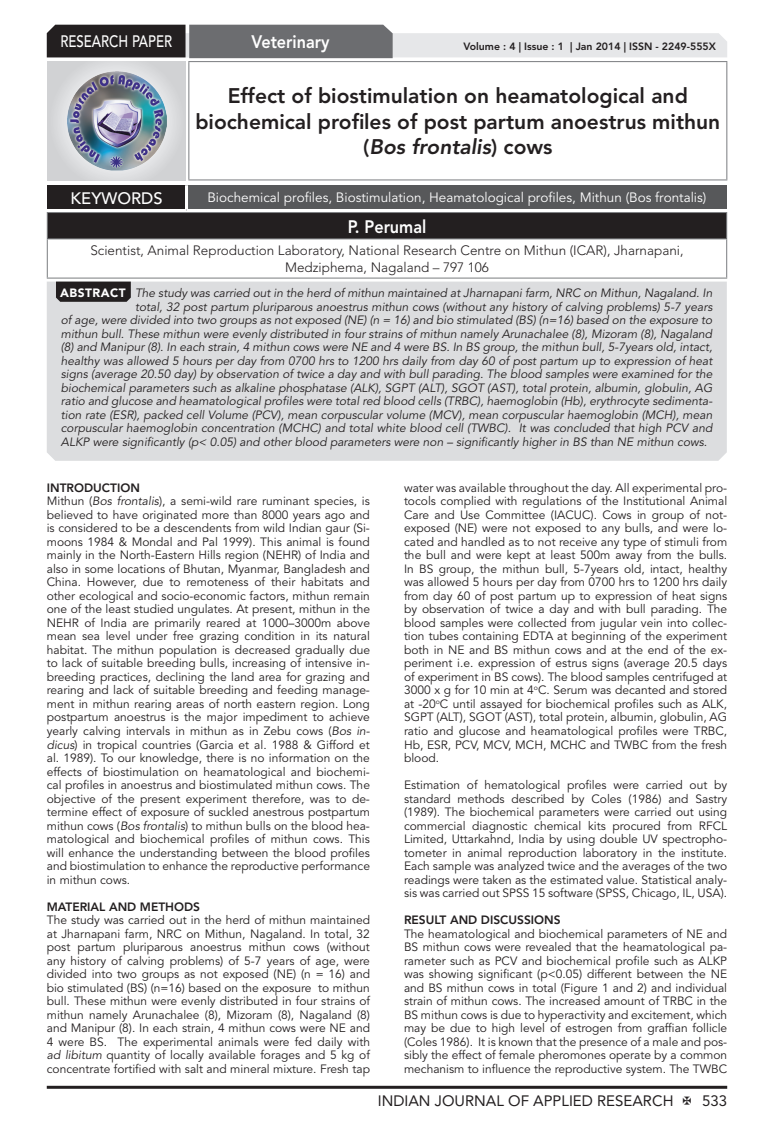
<style>
.page{position:relative;width:774px;height:1136px;background:#fff}
.page>*{position:absolute;margin:0;border:0;box-sizing:border-box;transform-origin:0 0}
.Articles_Head{font:800 21px/25.2px "Avenir LT Std";color:#231f20;text-align:center}
.Subject_Name{font:800 18px "Avenir LT Std";color:#fff;scale:.9 1}
.Author_Name{font:800 18px "Avenir LT Std";color:#fff;scale:.9 1}
.Address{font:500 16.5px "Avenir LT Std";color:#fff;scale:.8 1}
.Address-2{font:500 16.5px "Avenir LT Std";color:#fff}
.t1{font:15px "Avenir LT Std";color:#231f20}
.Address-3{font:300 13.5px/16.2px "Avenir LT Std";color:#231f20;text-align:center}
.Address-4{font:13.5px "Avenir LT Std";color:#fff}
.Body_Text{font:12px/13.5px "Avenir LT Std";color:#231f20;text-align:justify}
.Body_Text-2{font:italic 12px "Avenir LT Std";color:#231f20}
.Bold{font:800 12px "Avenir LT Std";color:#231f20}
.t2{font:900 12px "Avenir LT Std";letter-spacing:.04em;color:#fff}
.t3{font:800 10.5px "Avenir LT Std";color:#231f20}
.s1{font-style:italic}
</style>
<div class="page">
<hr style="left:47px;top:1085px;width:680px;height:3px;background:#231f20">
<div style="left:48px;top:62px;width:137px;height:118px;background:linear-gradient(to right,#d9dadc,#d8d9db)"></div>
<img style="left:68px;top:71px;width:99px;height:100px">
<svg style="left:47px;top:25px;width:680px;height:33px;background:#9e9e9f"></svg>
<hr style="left:188px;top:61px;width:539px;height:1px;background:#808285">
<hr style="left:188px;top:62px;width:1px;height:117px;background:#808285">
<hr style="left:726px;top:62px;width:1px;height:117px;background:#808285">
<hr style="left:188px;top:179px;width:539px;height:1px;background:#808285">
<div style="left:47px;top:212px;width:680px;height:27px;background:#231f20"></div>
<hr style="left:47px;top:212px;width:680px;height:1px;background:#808285">
<svg style="left:47px;top:213px;width:1px;height:25px"></svg>
<svg style="left:726px;top:213px;width:1px;height:25px"></svg>
<hr style="left:47px;top:238px;width:680px;height:1px;background:#808285">
<hr style="left:47px;top:239px;width:1px;height:38px;background:#808285">
<hr style="left:726px;top:239px;width:1px;height:38px;background:#808285">
<hr style="left:47px;top:277px;width:680px;height:1px;background:#808285">
<div style="left:47px;top:185px;width:139px;height:25px;background:#231f20"></div>
<div style="left:186px;top:185px;width:541px;height:25px;background:#57585a"></div>
<hr style="left:185px;top:185px;width:3px;height:24px;background:#fff">
<hr style="left:47px;top:209px;width:139px;height:3px;background:#fff">
<hr style="left:186px;top:209px;width:541px;height:3px;background:#fff">
<div style="left:47px;top:281px;width:680px;height:180px;background:#dcdddf"></div>
<svg style="left:56px;top:281px;width:75px;height:21px;background:#2c292a"></svg>
<h3 class="Address" style="left:60px;top:32px;width:141px">RESEARCH PAPER</h3>
<p class="Subject_Name" style="left:251px;top:31px;width:88px">Veterinary</p>
<p class="t3" style="left:463px;top:41px;width:254px">Volume : 4 | Issue : 1 | Jan 2014 | ISSN - 2249-555X</p>
<p class="Articles_Head" style="left:195px;top:84px;width:526px">Effect of biostimulation on heamatological and biochemical profiles of post partum anoestrus mithun (<span class="s1">Bos frontalis</span>) cows</p>
<p class="Address-2" style="left:71px;top:189px;width:94px">KEYWORDS</p>
<p class="Address-4" style="left:207px;top:189px;width:500px">Biochemical profiles, Biostimulation, Heamatological profiles, Mithun (Bos frontalis)</p>
<p class="Author_Name" style="left:348px;top:215px;width:89px">P. Perumal</p>
<p class="Address-3" style="left:90px;top:243px;width:595px">Scientist, Animal Reproduction Laboratory, National Research Centre on Mithun (ICAR), Jharnapani,<br>Medziphema, Nagaland – 797 106</p>
<p class="t2" style="left:60px;top:285px;width:67px">ABSTRACT</p>
<p class="Body_Text-2" style="left:135px;top:286px;width:579px">The study was carried out in the herd of mithun maintained at Jharnapani farm, NRC on Mithun, Nagaland. In</p>
<p class="Body_Text-2" style="left:135px;top:299px;width:579px">total, 32 post partum pluriparous anoestrus mithun cows (without any history of calving problems) 5-7 years</p>
<p class="Body_Text-2" style="left:61px;top:313px;width:653px">of age, were divided into two groups as not exposed (NE) (n = 16) and bio stimulated (BS) (n=16) based on the exposure to</p>
<p class="Body_Text-2" style="left:61px;top:326px;width:653px">mithun bull. These mithun were evenly distributed in four strains of mithun namely Arunachalee (8), Mizoram (8), Nagaland</p>
<p class="Body_Text-2" style="left:61px;top:340px;width:653px">(8) and Manipur (8). In each strain, 4 mithun cows were NE and 4 were BS. In BS group, the mithun bull, 5-7years old, intact,</p>
<p class="Body_Text-2" style="left:61px;top:353px;width:653px">healthy was allowed 5 hours per day from 0700 hrs to 1200 hrs daily from day 60 of post partum up to expression of heat</p>
<p class="Body_Text-2" style="left:61px;top:367px;width:653px">signs (average 20.50 day) by observation of twice a day and with bull parading. The blood samples were examined for the</p>
<p class="Body_Text-2" style="left:61px;top:380px;width:653px">biochemical parameters such as alkaline phosphatase (ALK), SGPT (ALT), SGOT (AST), total protein, albumin, globulin, AG</p>
<p class="Body_Text-2" style="left:61px;top:394px;width:653px">ratio and glucose and heamatological profiles were total red blood cells (TRBC), haemoglobin (Hb), erythrocyte sedimenta-</p>
<p class="Body_Text-2" style="left:61px;top:407px;width:653px">tion rate (ESR), packed cell Volume (PCV), mean corpuscular volume (MCV), mean corpuscular haemoglobin (MCH), mean</p>
<p class="Body_Text-2" style="left:61px;top:421px;width:653px">corpuscular haemoglobin concentration (MCHC) and total white blood cell (TWBC). It was concluded that high PCV and</p>
<p class="Body_Text-2" style="left:61px;top:434px;width:648px">ALKP were significantly (p&lt; 0.05) and other blood parameters were non – significantly higher in BS than NE mithun cows.</p>
<p class="Bold" style="left:47px;top:480px;width:95px">INTRODUCTION</p>
<p class="Body_Text" style="left:47px;top:494px;width:325px">Mithun (<span class="s1">Bos frontalis</span>), a semi-wild rare ruminant species, is believed to have originated more than 8000 years ago and is considered to be a descendents from wild Indian gaur (Si&shy;moons 1984 &amp; Mondal and Pal 1999). This animal is found mainly in the North-Eastern Hills region (NEHR) of India and also in some locations of Bhutan, Myanmar, Bangladesh and China. However, due to remoteness of their habitats and other ecological and socio-economic factors, mithun remain one of the least studied ungulates. At present, mithun in the NEHR of India are primarily reared at 1000–3000m above mean sea level under free grazing condition in its natural habitat. The mithun population is decreased gradually due to lack of suitable breeding bulls, increasing of intensive in&shy;breeding practices, declining the land area for grazing and rearing and lack of suitable breeding and feeding manage&shy;ment in mithun rearing areas of north eastern region. Long postpartum anoestrus is the major impediment to achieve yearly calving intervals in mithun as in Zebu cows (<span class="s1">Bos in&shy;dicus</span>) in tropical countries (Garcia et al. 1988 &amp; Gifford et al. 1989). To our knowledge, there is no information on the effects of biostimulation on heamatological and biochemi&shy;cal profiles in anoestrus and biostimulated mithun cows. The objective of the present experiment therefore, was to de&shy;termine effect of exposure of suckled anestrous postpartum mithun cows (<span class="s1">Bos frontalis</span>) to mithun bulls on the blood hea&shy;matological and biochemical profiles of mithun cows. This will enhance the understanding between the blood profiles and biostimulation to enhance the reproductive performance in mithun cows.</p>
<p class="Bold" style="left:47px;top:899px;width:155px">MATERIAL AND METHODS</p>
<p class="Body_Text" style="left:47px;top:913px;width:325px">The study was carried out in the herd of mithun maintained at Jharnapani farm, NRC on Mithun, Nagaland. In total, 32 post partum pluriparous anoestrus mithun cows (without any history of calving problems) of 5-7 years of age, were divided into two groups as not exposed (NE) (n = 16) and bio stimulated (BS) (n=16) based on the exposure to mithun bull. These mithun were evenly distributed in four strains of mithun namely Arunachalee (8), Mizoram (8), Nagaland (8) and Manipur (8). In each strain, 4 mithun cows were NE and 4 were BS. The experimental animals were fed daily with <span class="s1">ad libitum</span> quantity of locally available forages and 5 kg of concentrate fortified with salt and mineral mixture. Fresh tap</p>
<p class="Body_Text" style="left:404px;top:481px;width:325px">water was available throughout the day. All experimental pro&shy;tocols complied with regulations of the Institutional Animal Care and Use Committee (IACUC). Cows in group of not&shy;exposed (NE) were not exposed to any bulls, and were lo&shy;cated and handled as to not receive any type of stimuli from the bull and were kept at least 500m away from the bulls.<br>In BS group, the mithun bull, 5-7years old, intact, healthy was allowed 5 hours per day from 0700 hrs to 1200 hrs daily from day 60 of post partum up to expression of heat signs by observation of twice a day and with bull parading. The blood samples were collected from jugular vein into collec&shy;tion tubes containing EDTA at beginning of the experiment both in NE and BS mithun cows and at the end of the ex&shy;periment i.e. expression of estrus signs (average 20.5 days of experiment in BS cows). The blood samples centrifuged at 3000 x g for 10 min at 4<sup>o</sup>C. Serum was decanted and stored at -20<sup>o</sup>C until assayed for biochemical profiles such as ALK, SGPT (ALT), SGOT (AST), total protein, albumin, globulin, AG ratio and glucose and heamatological profiles were TRBC, Hb, ESR, PCV, MCV, MCH, MCHC and TWBC from the fresh blood.</p>
<p class="Body_Text" style="left:404px;top:778px;width:325px">Estimation of hematological profiles were carried out by standard methods described by Coles (1986) and Sastry (1989). The biochemical parameters were carried out using commercial diagnostic chemical kits procured from RFCL Limited, Uttarkahnd, India by using double UV spectropho&shy;tometer in animal reproduction laboratory in the institute.<br>Each sample was analyzed twice and the averages of the two readings were taken as the estimated value. Statistical analy&shy;sis was carried out SPSS 15 software (SPSS, Chicago, IL, USA).</p>
<p class="Bold" style="left:404px;top:912px;width:158px">RESULT AND DISCUSSIONS</p>
<p class="Body_Text" style="left:404px;top:926px;width:325px">The heamatological and biochemical parameters of NE and BS mithun cows were revealed that the heamatological pa&shy;rameter such as PCV and biochemical profile such as ALKP was showing significant (p&lt;0.05) different between the NE and BS mithun cows in total (Figure 1 and 2) and individual strain of mithun cows. The increased amount of TRBC in the BS mithun cows is due to hyperactivity and excitement, which may be due to high level of estrogen from graffian follicle (Coles 1986). It is known that the presence of a male and pos&shy;sibly the effect of female pheromones operate by a common mechanism to influence the reproductive system. The TWBC</p>
<p class="t1" style="left:378px;top:1091px;width:297px">INDIAN JOURNAL OF APPLIED RESEARCH</p>
<p class="t1" style="left:702px;top:1091px;width:27px">533</p>
</div>
